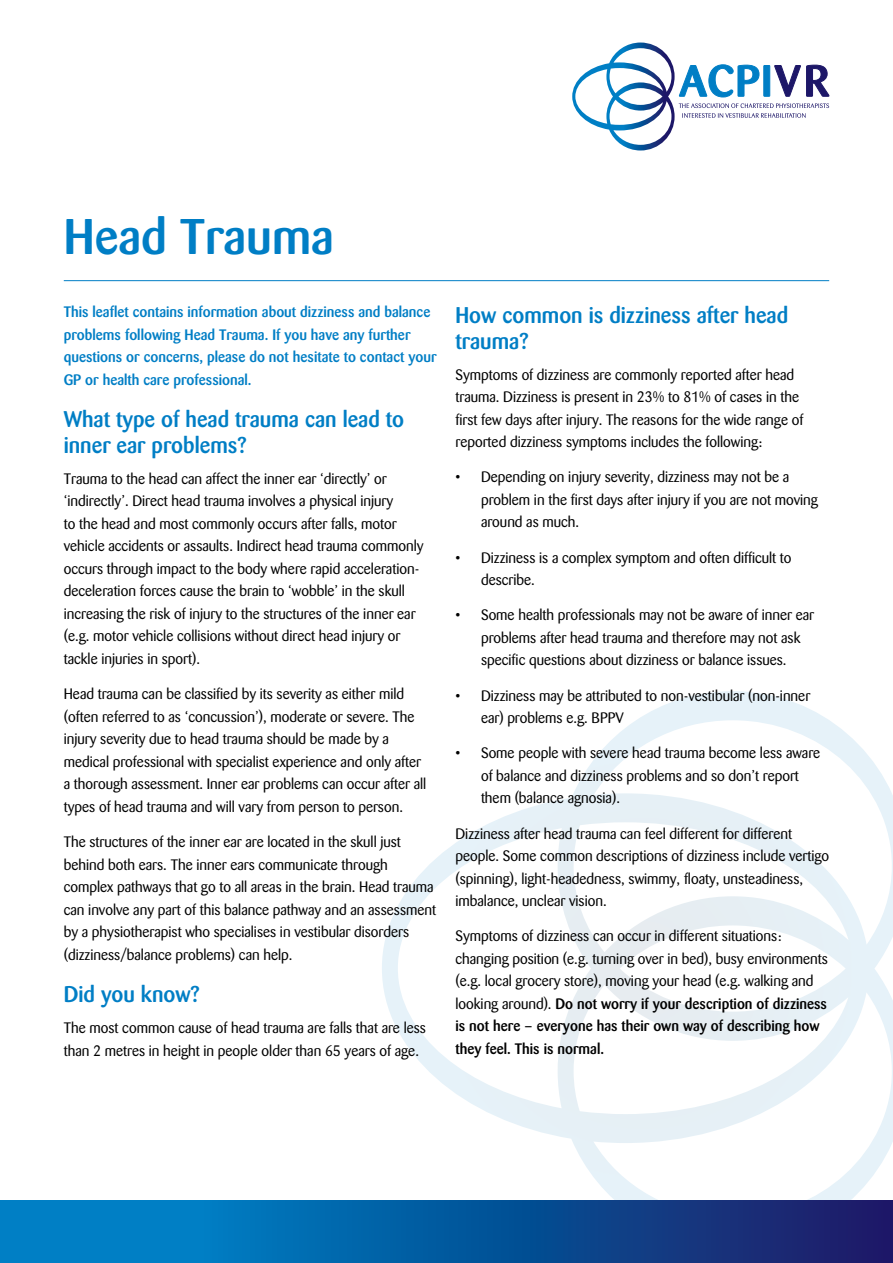
<style>
.page{position:relative;width:893px;height:1263px;background:#fff}
.page>*{position:absolute;margin:0;border:0;box-sizing:border-box;transform-origin:0 0}
.t1{font:500 49.5px "Barmeno";color:#007ec5}
.t2{font:500 22.5px/25.5px "Barmeno";color:#007ec5}
.t3{font:15px/22.5px "Barmeno";color:#000}
.t4{font:500 15px/22.5px "Barmeno";color:#007ec5}
.s1{font-weight:500}
</style>
<div class="page">
<svg style="left:382px;top:691px;width:511px;height:510px"></svg>
<div style="left:0;top:1201px;width:893px;height:62px;background:linear-gradient(to right,#0090d4,#191d67)"></div>
<svg style="left:572px;top:43px;width:257px;height:107px"></svg>
<hr style="left:64px;top:280px;width:765px;height:1px;background:#007ec5">
<h1 class="t1" style="left:64px;top:208px;width:272px">Head Trauma</h1>
<p class="t4" style="left:64px;top:301px;width:374px">This leaflet contains information about dizziness and balance problems following Head Trauma. If you have any further questions or concerns, please do not hesitate to contact your GP or health care professional.</p>
<h2 class="t2" style="left:64px;top:407px;width:342px">What type of head trauma can lead to inner ear problems?</h2>
<p class="t3" style="left:64px;top:468px;width:361px">Trauma to the head can affect the inner ear ‘directly’ or ‘indirectly’. Direct head trauma involves a physical injury<br>to the head and most commonly occurs after falls, motor vehicle accidents or assaults. Indirect head trauma commonly occurs through impact to the body where rapid acceleration&shy;deceleration forces cause the brain to ‘wobble’ in the skull increasing the risk of injury to the structures of the inner ear (e.g. motor vehicle collisions without direct head injury or tackle injuries in sport).</p>
<p class="t3" style="left:64px;top:683px;width:364px">Head trauma can be classified by its severity as either mild (often referred to as ‘concussion’), moderate or severe. The injury severity due to head trauma should be made by a medical professional with specialist experience and only after a thorough assessment. Inner ear problems can occur after all types of head trauma and will vary from person to person.</p>
<p class="t3" style="left:64px;top:831px;width:374px">The structures of the inner ear are located in the skull just behind both ears. The inner ears communicate through complex pathways that go to all areas in the brain. Head trauma can involve any part of this balance pathway and an assessment by a physiotherapist who specialises in vestibular disorders (dizziness/balance problems) can help.</p>
<h2 class="t2" style="left:64px;top:981px;width:138px">Did you know?</h2>
<p class="t3" style="left:64px;top:1017px;width:364px">The most common cause of head trauma are falls that are less than 2 metres in height in people older than 65 years of age.</p>
<h2 class="t2" style="left:455px;top:303px;width:334px">How common is dizziness after head trauma?</h2>
<p class="t3" style="left:455px;top:363px;width:349px">Symptoms of dizziness are commonly reported after head trauma. Dizziness is present in 23% to 81% of cases in the first few days after injury. The reasons for the wide range of reported dizziness symptoms includes the following:</p>
<p class="t3" style="left:481px;top:466px;width:338px;text-indent:-26px">• Depending on injury severity, dizziness may not be a problem in the first days after injury if you are not moving around as much.</p>
<p class="t3" style="left:481px;top:546px;width:312px;text-indent:-26px">• Dizziness is a complex symptom and often difficult to describe.</p>
<p class="t3" style="left:481px;top:604px;width:335px;text-indent:-26px">• Some health professionals may not be aware of inner ear problems after head trauma and therefore may not ask specific questions about dizziness or balance issues.</p>
<p class="t3" style="left:481px;top:684px;width:331px;text-indent:-26px">• Dizziness may be attributed to non-vestibular (non-inner ear) problems e.g. BPPV</p>
<p class="t3" style="left:481px;top:742px;width:341px;text-indent:-26px">• Some people with severe head trauma become less aware of balance and dizziness problems and so don’t report them (balance agnosia).</p>
<p class="t3" style="left:455px;top:822px;width:375px">Dizziness after head trauma can feel different for different people. Some common descriptions of dizziness include vertigo (spinning), light-headedness, swimmy, floaty, unsteadiness, imbalance, unclear vision.</p>
<p class="t3" style="left:455px;top:925px;width:374px">Symptoms of dizziness can occur in different situations: changing position (e.g. turning over in bed), busy environments (e.g. local grocery store), moving your head (e.g. walking and looking around). <span class="s1">Do not worry if your description of dizziness is not here – everyone has their own way of describing how they feel. This is normal.</span></p>
</div>
